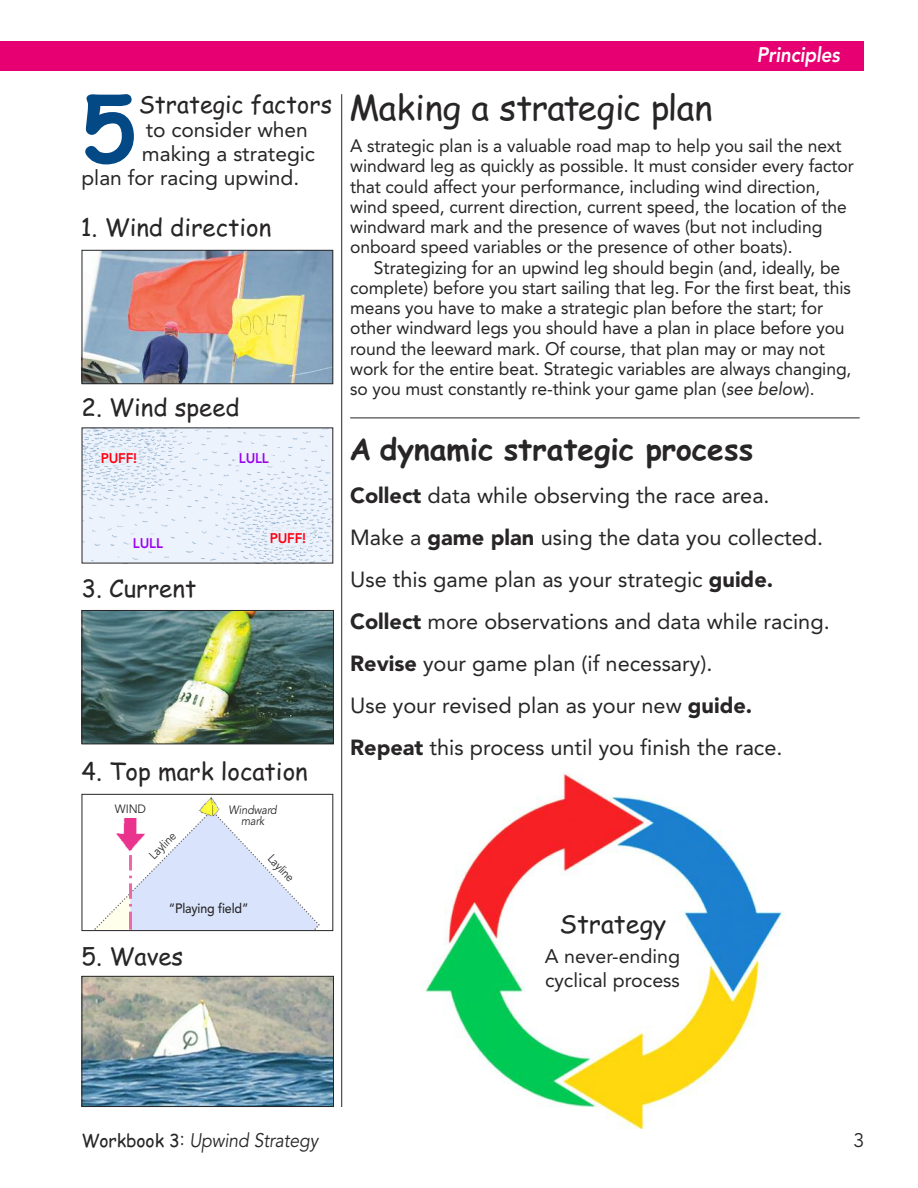
<style>
.page{position:relative;width:918px;height:1188px;background:#fff}
.page>*{position:absolute;margin:0;border:0;box-sizing:border-box;transform-origin:0 0}
.t1{font:700 90px "Comic Sans MS";color:#034985}
.t2{font:34.5px "Comic Sans MS";letter-spacing:-.01em;color:#272526}
.t3{font:700 30px "Comic Sans MS";color:#272526}
.t4{font:25.2px "Comic Sans MS";color:#272526}
.t5{font:24px "Comic Sans MS";color:#272526}
.t6{font:21.75px/42px "Avenir";color:#272526}
.t7{font:21px "Avenir";color:#272526}
.t8{font:italic 800 21px "Avenir";letter-spacing:-.01em;color:#fff;scale:.9 1}
.t9{font:19.65px/23.9px "Avenir";color:#272526}
.t10{font:italic 19.5px "Avenir";letter-spacing:-.005em;color:#272526;scale:.9 1}
.t11{font:19.5px "Avenir";color:#272526}
.t12{font:18px/20.2px "Avenir";letter-spacing:-.005em;color:#272526}
.t13{font:800 13.95px "Avenir";letter-spacing:-.01em;color:#ff0010;scale:.96 1}
.t14{font:800 13.95px "Avenir";letter-spacing:-.01em;color:#9c05ed;scale:.96 1}
.t15{font:500 13.5px "Avenir";letter-spacing:-.01em;color:#272526;scale:.92 1}
.t16{font:12px "Avenir";color:#272526;scale:.9 1}
.t17{font:italic 12px/10.8px "Avenir";letter-spacing:-.01em;color:#272526;text-align:center;scale:.9 1}
.t18{font:12px "Avenir";color:#272526;scale:.96 1}
.s1{font-style:italic}
.s2{font-weight:900}
.s3{font-family:"Comic Sans MS";font-style:normal;font-size:18px}
.s4{font-style:normal}
</style>
<div class="page">
<div style="left:0;top:41px;width:864px;height:30px;background:#e60071"></div>
<img style="left:84px;top:252px;width:247px;height:130px">
<div style="left:82px;top:250px;width:251px;height:134px;border:1px solid #272526"></div>
<img style="left:84px;top:612px;width:248px;height:130px">
<div style="left:82px;top:610px;width:252px;height:134px;border:1px solid #272526"></div>
<svg style="left:94px;top:798px;width:226px;height:131px"></svg>
<hr style="left:129px;top:912px;width:3px;height:18px;background:#f066aa">
<img style="left:113px;top:818px;width:33px;height:35px">
<div style="left:82px;top:794px;width:251px;height:137px;border:1px solid #272526"></div>
<img style="left:83px;top:978px;width:249px;height:127px">
<div style="left:81px;top:976px;width:253px;height:131px;border:1px solid #272526"></div>
<img style="left:84px;top:429px;width:247px;height:133px">
<div style="left:267px;top:526px;width:42px;height:21px;background:#edf3fd;opacity:.63"></div>
<div style="left:100px;top:447px;width:38px;height:18px;background:#edf3fd;opacity:.63"></div>
<div style="left:129px;top:533px;width:38px;height:18px;background:#edf3fd"></div>
<div style="left:235px;top:447px;width:38px;height:18px;background:#edf3fd"></div>
<hr style="left:341px;top:94px;width:1px;height:1013px;background:#272526">
<img style="left:423px;top:772px;width:360px;height:357px">
<hr style="left:350px;top:417px;width:510px;height:1px;background:#272526">
<h1 class="t1" style="left:81px;top:78px;width:56px">5</h1>
<h3 class="t5" style="left:139px;top:91px;width:195px">Strategic factors</h3>
<p class="t7" style="left:146px;top:113px;width:164px">to consider when</p>
<p class="t7" style="left:142px;top:137px;width:175px">making a strategic</p>
<p class="t7" style="left:81px;top:161px;width:219px">plan for racing upwind.</p>
<h3 class="t5" style="left:81px;top:214px;width:192px">1. Wind direction</h3>
<h3 class="t5" style="left:81px;top:394px;width:160px">2. Wind speed</h3>
<p class="t13" style="left:101px;top:447px;width:40px">PUFF!</p>
<p class="t14" style="left:133px;top:533px;width:33px">LULL</p>
<h3 class="t5" style="left:82px;top:575px;width:116px">3. Current</h3>
<p class="t14" style="left:239px;top:447px;width:33px">LULL</p>
<p class="t13" style="left:270px;top:527px;width:40px">PUFF!</p>
<h3 class="t5" style="left:82px;top:757px;width:228px">4. Top mark location</h3>
<p class="t18" style="left:115px;top:802px;width:34px">WIND</p>
<p class="t16" style="left:146px;top:852px;width:38px;rotate:-46deg">Layline</p>
<p class="t17" style="left:229px;top:805px;width:55px">Windward mark</p>
<p class="t16" style="left:275px;top:851px;width:38px;rotate:47deg">Layline</p>
<p class="t15" style="left:169px;top:897px;width:88px">“Playing field”</p>
<h3 class="t5" style="left:82px;top:942px;width:103px">5. Waves</h3>
<p class="t8" style="left:757px;top:42px;width:94px">Principles</p>
<h2 class="t2" style="left:349px;top:88px;width:365px">Making a strategic plan</h2>
<p class="t12" style="left:350px;top:135px;width:505px">A strategic plan is a valuable road map to help you sail the next windward leg as quickly as possible. It must consider every factor that could affect your performance, including wind direction, wind speed, current direction, current speed, the location of the windward mark and the presence of waves (but not including onboard speed variables or the presence of other boats).</p>
<p class="t12" style="left:350px;top:257px;width:503px;text-indent:24px">Strategizing for an upwind leg should begin (and, ideally, be complete) before you start sailing that leg. For the first beat, this means you have to make a strategic plan before the start; for other windward legs you should have a plan in place before you round the leeward mark. Of course, that plan may or may not work for the entire beat. Strategic variables are always changing, so you must constantly re-think your game plan (<span class="s1">see below</span>).</p>
<h3 class="t3" style="left:350px;top:432px;width:405px">A dynamic strategic process</h3>
<p class="t6" style="left:350px;top:474px;width:481px"><span class="s2">Collect</span> data while observing the race area.<br>Make a <span class="s2">game plan</span> using the data you collected.<br>Use this game plan as your strategic <span class="s2">guide.<br>Collect</span> more observations and data while racing.<br><span class="s2">Revise</span> your game plan (if necessary).<br>Use your revised plan as your new <span class="s2">guide.<br>Repeat</span> this process until you finish the race.</p>
<h3 class="t4" style="left:560px;top:910px;width:108px">Strategy</h3>
<p class="t9" style="left:545px;top:944px;width:137px">A never-ending cyclical process</p>
<p class="t10" style="left:81px;top:1129px;width:265px"><span class="s3">Workbook 3</span><span class="s4">:</span> Upwind Strategy</p>
<p class="t11" style="left:854px;top:1129px;width:12px">3</p>
</div>
